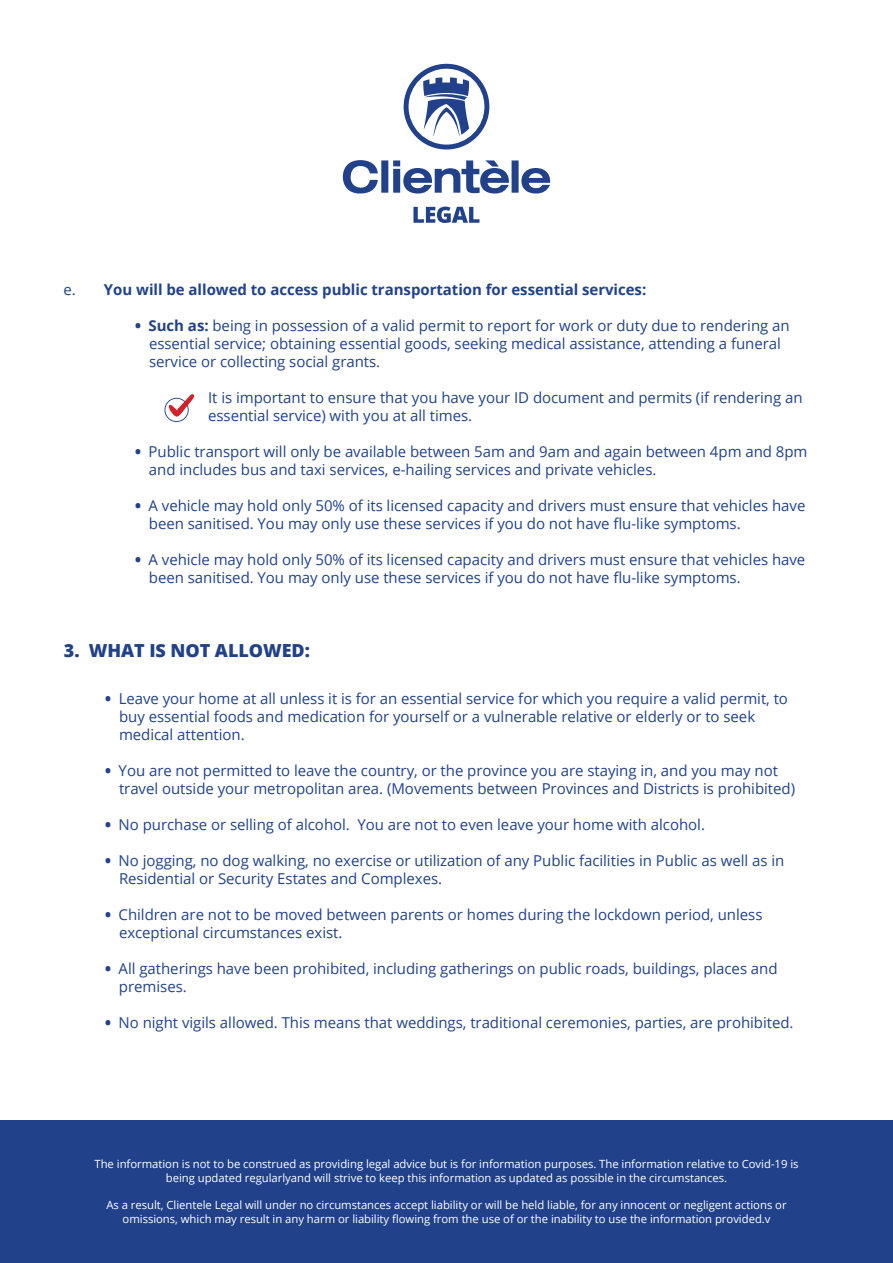
<style>
.page{position:relative;width:893px;height:1263px;background:#fff}
.page>*{position:absolute;margin:0;border:0;box-sizing:border-box;transform-origin:0 0}
.t1{font:800 18px "Open Sans";letter-spacing:-.005em;color:#21428a}
.t2{font:15px/18px "Open Sans";letter-spacing:-.005em;color:#21428a}
.t3{font:700 15px "Open Sans";letter-spacing:-.005em;color:#21428a}
.t4{font:11.25px/13.5px "Open Sans";letter-spacing:-.005em;color:#fff;text-align:center}
.s1{font-weight:400}
.s2{font-weight:800}
.s3{font-weight:700}
</style>
<div class="page">
<div style="left:0;top:1121px;width:893px;height:142px;background:#21428a"></div>
<svg style="left:413px;top:207px;width:66px;height:16px"></svg>
<svg style="left:343px;top:160px;width:207px;height:34px"></svg>
<svg style="left:404px;top:64px;width:85px;height:86px"></svg>
<svg style="left:164px;top:394px;width:31px;height:28px"></svg>
<p class="t3" style="left:63px;top:279px;width:584px"><span class="s1">e.</span> You will be allowed to access public transportation for essential services:</p>
<p class="t2" style="left:149px;top:316px;width:642px;text-indent:-14px"><span class="s2">•</span> <span class="s3">Such as:</span> being in possession of a valid permit to report for work or duty due to rendering an essential service; obtaining essential goods, seeking medical assistance, attending a funeral service or collecting social grants.</p>
<p class="t2" style="left:208px;top:388px;width:596px">It is important to ensure that you have your ID document and permits (if rendering an essential service) with you at all times.</p>
<p class="t2" style="left:149px;top:442px;width:660px;text-indent:-14px"><span class="s2">•</span> Public transport will only be available between 5am and 9am and again between 4pm and 8pm and includes bus and taxi services, e-hailing services and private vehicles.</p>
<p class="t2" style="left:149px;top:496px;width:658px;text-indent:-14px"><span class="s2">•</span> A vehicle may hold only 50% of its licensed capacity and drivers must ensure that vehicles have been sanitised. You may only use these services if you do not have flu-like symptoms.</p>
<p class="t2" style="left:149px;top:550px;width:658px;text-indent:-14px"><span class="s2">•</span> A vehicle may hold only 50% of its licensed capacity and drivers must ensure that vehicles have been sanitised. You may only use these services if you do not have flu-like symptoms.</p>
<p class="t1" style="left:64px;top:636px;width:248px">3. WHAT IS NOT ALLOWED:</p>
<p class="t2" style="left:119px;top:689px;width:670px;text-indent:-14px"><span class="s2">•</span> Leave your home at all unless it is for an essential service for which you require a valid permit, to buy essential foods and medication for yourself or a vulnerable relative or elderly or to seek medical attention.</p>
<p class="t2" style="left:119px;top:761px;width:678px;text-indent:-14px"><span class="s2">•</span> You are not permitted to leave the country, or the province you are staying in, and you may not travel outside your metropolitan area. (Movements between Provinces and Districts is prohibited)</p>
<p class="t2" style="left:105px;top:815px;width:601px"><span class="s2">•</span> No purchase or selling of alcohol. You are not to even leave your home with alcohol.</p>
<p class="t2" style="left:119px;top:851px;width:667px;text-indent:-14px"><span class="s2">•</span> No jogging, no dog walking, no exercise or utilization of any Public facilities in Public as well as in<br>Residential or Security Estates and Complexes.</p>
<p class="t2" style="left:119px;top:905px;width:645px;text-indent:-14px"><span class="s2">•</span> Children are not to be moved between parents or homes during the lockdown period, unless exceptional circumstances exist.</p>
<p class="t2" style="left:119px;top:959px;width:660px;text-indent:-14px"><span class="s2">•</span> All gatherings have been prohibited, including gatherings on public roads, buildings, places and premises.</p>
<p class="t2" style="left:105px;top:1013px;width:690px"><span class="s2">•</span> No night vigils allowed. This means that weddings, traditional ceremonies, parties, are prohibited.</p>
<p class="t4" style="left:95px;top:1157px;width:705px">The information is not to be construed as providing legal advice but is for information purposes. The information relative to Covid-19 is being updated regularlyand will strive to keep this information as updated as possible in the circumstances.</p>
<p class="t4" style="left:106px;top:1198px;width:682px">As a result, Clientele Legal will under no circumstances accept liability or will be held liable, for any innocent or negligent actions or omissions, which may result in any harm or liability flowing from the use of or the inability to use the information provided.v</p>
</div>
